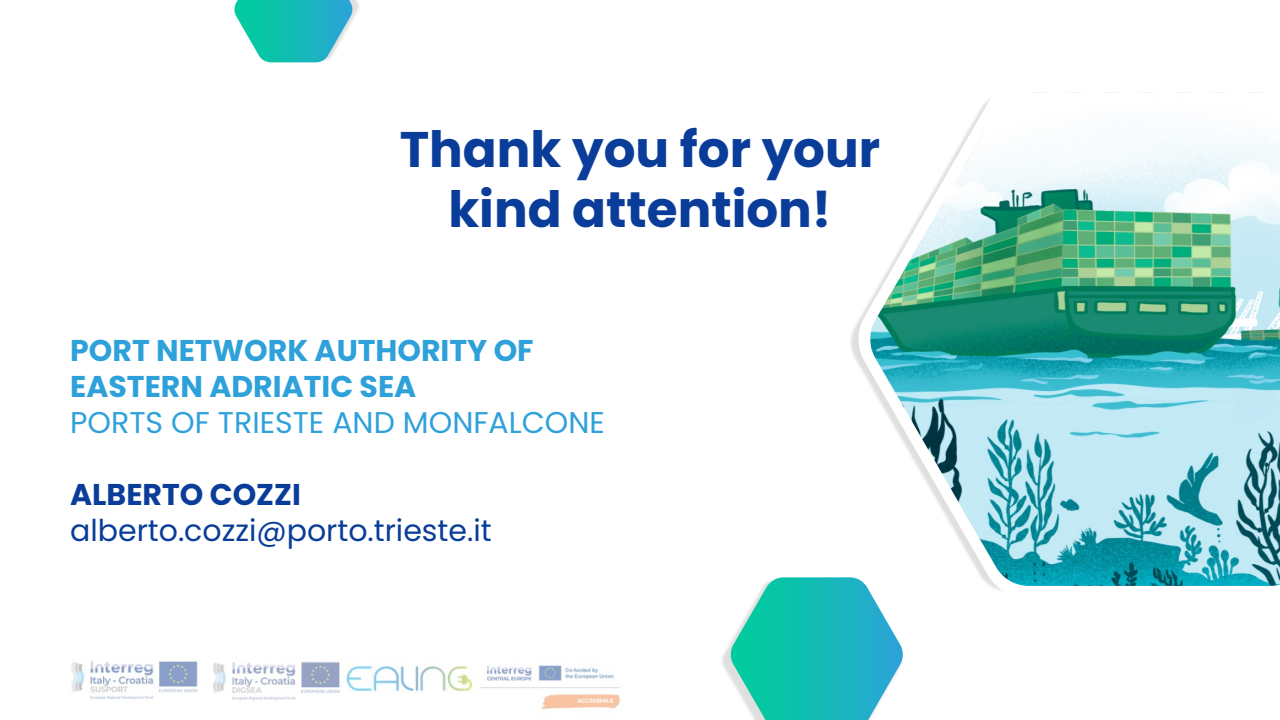
<style>
.page{position:relative;width:1280px;height:720px;background:#fff}
.page>*{position:absolute;margin:0;border:0;box-sizing:border-box;transform-origin:0 0}
.t1{font:700 50px/60px "Poppins";color:#0a3d99;text-align:center}
.t2{font:700 30px/36px "Poppins";color:#2ea1db}
.t3{font:30px "Poppins";color:#0a3d99}
.t4{font:30px "Poppins";color:#2ea1db}
.t5{font:700 30px "Poppins";color:#0a3d99}
</style>
<div class="page">
<img style="left:869px;top:95px;width:411px;height:491px">
<img style="left:268px;top:0;width:91px;height:63px">
<svg style="left:234px;top:0;width:119px;height:62px"></svg>
<img style="left:722px;top:546px;width:215px;height:131px">
<svg style="left:730px;top:577px;width:174px;height:143px"></svg>
<img style="left:71px;top:658px;width:550px;height:52px">
<h1 class="t1" style="left:400px;top:120px;width:482px">Thank you for your kind attention!</h1>
<p class="t2" style="left:70px;top:333px;width:465px">PORT NETWORK AUTHORITY OF<br>EASTERN ADRIATIC SEA</p>
<p class="t4" style="left:70px;top:405px;width:536px">PORTS OF TRIESTE AND MONFALCONE</p>
<p class="t5" style="left:70px;top:477px;width:232px">ALBERTO COZZI</p>
<p class="t3" style="left:70px;top:513px;width:423px">alberto.cozzi@porto.trieste.it</p>
</div>
